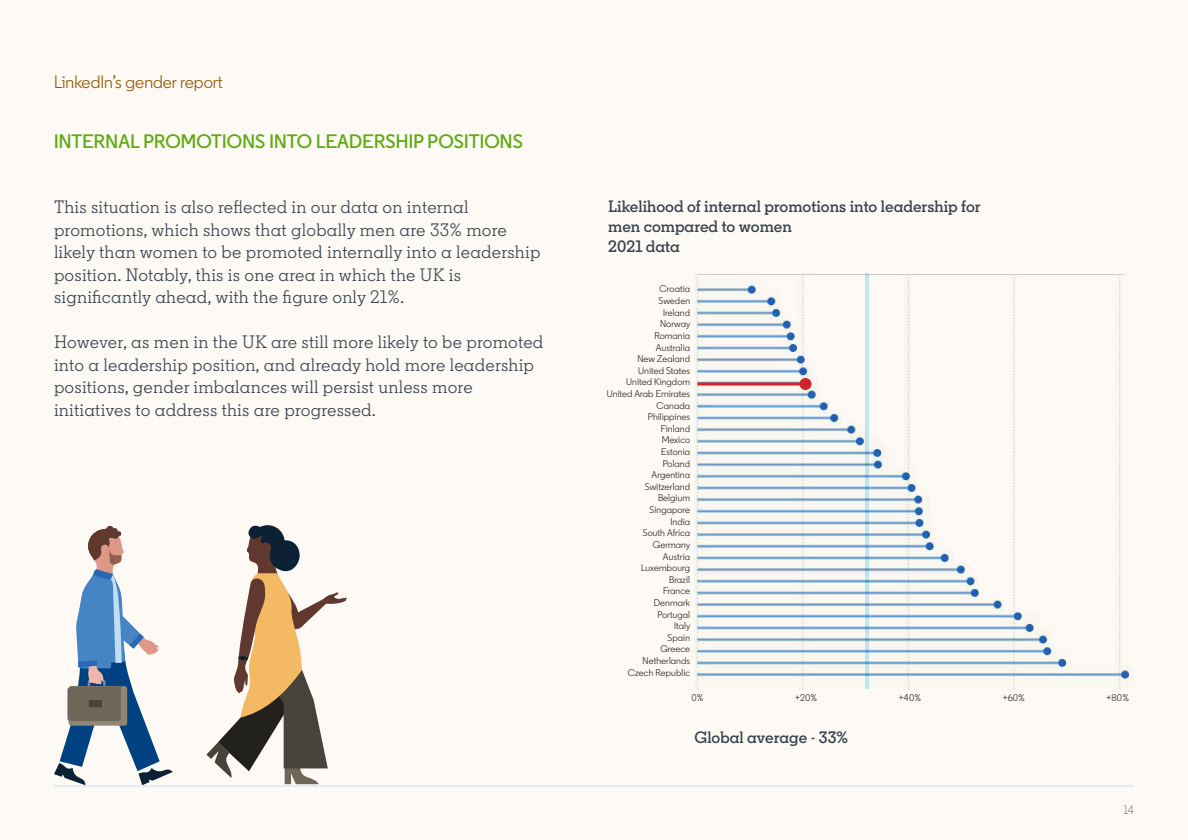
<style>
.page{position:relative;width:1188px;height:840px;background:#fdfaf5}
.page>*{position:absolute;margin:0;border:0;box-sizing:border-box;transform-origin:0 0}
.subhead{font:600 19.5px "Community";letter-spacing:.01em;color:#60aa14}
.t1{font:18px/22.5px "Community Slab";letter-spacing:.01em;color:#38434f}
.t2{font:18px "Community";color:#915907}
.t3{font:600 16.5px/19.8px "Community Slab";color:#38434f}
.t4{font:300 12px "Community";color:#56687a}
.subhead-2{font:9.75px "Community";letter-spacing:.01em;color:#231f20}
</style>
<div class="page">
<img style="left:694px;top:273px;width:435px;height:417px">
<hr style="left:865px;top:273px;width:3px;height:415px;background:#00aeef">
<svg style="left:54px;top:526px;width:119px;height:259px"></svg>
<svg style="left:206px;top:525px;width:141px;height:259px"></svg>
<svg style="left:698px;top:382px;width:102px;height:4px"></svg>
<div style="left:800px;top:378px;width:12px;height:12px;background:#d1232a;border-radius:50%"></div>
<hr style="left:54px;top:785px;width:1080px;height:2px;background:#dce6f1">
<p class="t2" style="left:54px;top:71px;width:170px">LinkedIn’s gender report</p>
<p class="subhead" style="left:54px;top:129px;width:470px">INTERNAL PROMOTIONS INTO LEADERSHIP POSITIONS</p>
<p class="t1" style="left:54px;top:196px;width:488px">This situation is also reflected in our data on internal promotions, which shows that globally men are 33% more likely than women to be promoted internally into a leadership position. Notably, this is one area in which the UK is significantly ahead, with the figure only 21%.</p>
<p class="t1" style="left:54px;top:331px;width:491px">However, as men in the UK are still more likely to be promoted into a leadership position, and already hold more leadership positions, gender imbalances will persist unless more initiatives to address this are progressed.</p>
<p class="t3" style="left:608px;top:196px;width:374px">Likelihood of internal promotions into leadership for men compared to women</p>
<p class="t3" style="left:608px;top:237px;width:73px">2021 data</p>
<p class="subhead-2" style="left:660px;top:283px;width:32px">Croatia</p>
<p class="subhead-2" style="left:659px;top:295px;width:33px">Sweden</p>
<p class="subhead-2" style="left:663px;top:306px;width:29px">Ireland</p>
<p class="subhead-2" style="left:660px;top:318px;width:32px">Norway</p>
<p class="subhead-2" style="left:654px;top:330px;width:37px">Romania</p>
<p class="subhead-2" style="left:656px;top:341px;width:36px">Australia</p>
<p class="subhead-2" style="left:637px;top:353px;width:54px">New Zealand</p>
<p class="subhead-2" style="left:638px;top:364px;width:53px">United States</p>
<p class="subhead-2" style="left:626px;top:376px;width:65px">United Kingdom</p>
<p class="subhead-2" style="left:607px;top:388px;width:85px">United Arab Emirates</p>
<p class="subhead-2" style="left:657px;top:399px;width:35px">Canada</p>
<p class="subhead-2" style="left:648px;top:411px;width:44px">Philippines</p>
<p class="subhead-2" style="left:661px;top:422px;width:31px">Finland</p>
<p class="subhead-2" style="left:662px;top:434px;width:30px">Mexico</p>
<p class="subhead-2" style="left:661px;top:446px;width:31px">Estonia</p>
<p class="subhead-2" style="left:663px;top:457px;width:29px">Poland</p>
<p class="subhead-2" style="left:652px;top:469px;width:40px">Argentina</p>
<p class="subhead-2" style="left:645px;top:481px;width:47px">Switzerland</p>
<p class="subhead-2" style="left:658px;top:492px;width:34px">Belgium</p>
<p class="subhead-2" style="left:650px;top:504px;width:42px">Singapore</p>
<p class="subhead-2" style="left:670px;top:515px;width:21px">India</p>
<p class="subhead-2" style="left:643px;top:527px;width:49px">South Africa</p>
<p class="subhead-2" style="left:653px;top:539px;width:39px">Germany</p>
<p class="subhead-2" style="left:663px;top:550px;width:29px">Austria</p>
<p class="subhead-2" style="left:641px;top:562px;width:51px">Luxembourg</p>
<p class="subhead-2" style="left:669px;top:573px;width:23px">Brazil</p>
<p class="subhead-2" style="left:663px;top:585px;width:29px">France</p>
<p class="subhead-2" style="left:654px;top:597px;width:38px">Denmark</p>
<p class="subhead-2" style="left:657px;top:608px;width:34px">Portugal</p>
<p class="subhead-2" style="left:674px;top:620px;width:18px">Italy</p>
<p class="subhead-2" style="left:668px;top:631px;width:24px">Spain</p>
<p class="subhead-2" style="left:660px;top:643px;width:31px">Greece</p>
<p class="subhead-2" style="left:643px;top:655px;width:49px">Netherlands</p>
<p class="subhead-2" style="left:628px;top:666px;width:64px">Czech Republic</p>
<p class="subhead-2" style="left:692px;top:692px;width:14px">0%</p>
<p class="subhead-2" style="left:795px;top:692px;width:24px">+20%</p>
<p class="subhead-2" style="left:899px;top:692px;width:24px">+40%</p>
<p class="subhead-2" style="left:1003px;top:692px;width:24px">+60%</p>
<p class="subhead-2" style="left:1106px;top:692px;width:24px">+80%</p>
<p class="t3" style="left:694px;top:727px;width:155px">Global average - 33%</p>
<p class="t4" style="left:1124px;top:802px;width:12px">14</p>
</div>
